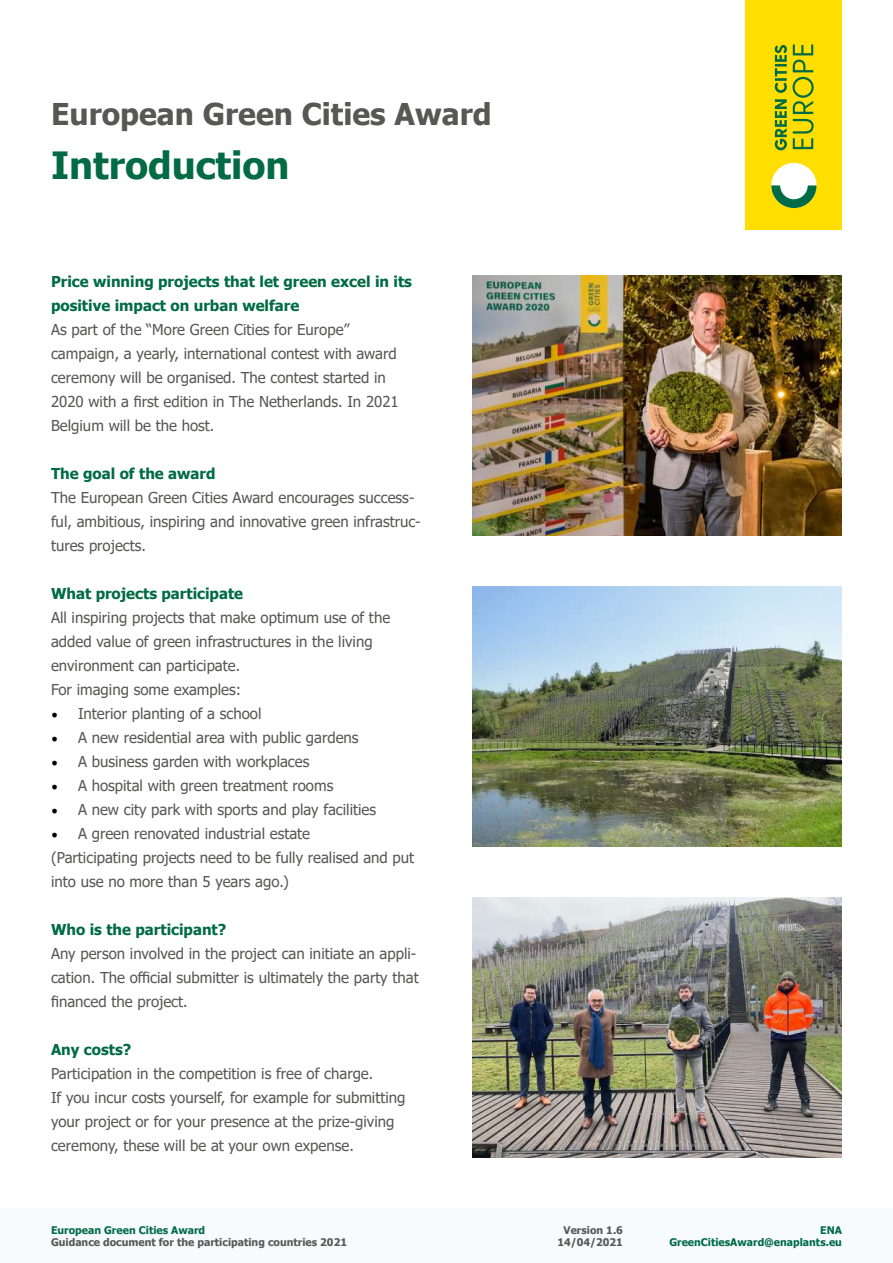
<style>
.page{position:relative;width:893px;height:1263px;background:#fff}
.page>*{position:absolute;margin:0;border:0;box-sizing:border-box;transform-origin:0 0}
.t1{font:700 37.5px "Tahoma";color:#026b45}
.t2{font:700 30px "Tahoma";color:#575756}
.t3{font:15px/24px "Tahoma";color:#575756}
.t4{font:700 15px/24px "Tahoma";color:#006b45}
.t5{font:700 10.5px/12.6px "Tahoma";color:#575756;text-align:center}
.t6{font:700 10.5px/12.6px "Tahoma";color:#006b45;text-align:right}
.s1{font-family:"Minion Pro";font-size:18px;color:#000}
</style>
<div class="page">
<div style="left:0;top:1209px;width:893px;height:54px;background:#f7fbfd"></div>
<img style="left:472px;top:276px;width:370px;height:259px">
<img style="left:472px;top:587px;width:370px;height:260px">
<img style="left:472px;top:898px;width:370px;height:260px">
<div style="left:746px;top:0;width:96px;height:229px;background:#ffde00"></div>
<div style="left:771px;top:163px;width:45px;height:45px;background:#fff;border-radius:50%"></div>
<svg style="left:771px;top:185px;width:45px;height:23px"></svg>
<svg style="left:775px;top:44px;width:39px;height:106px"></svg>
<h2 class="t2" style="left:51px;top:93px;width:442px">European Green Cities Award</h2>
<h1 class="t1" style="left:51px;top:139px;width:240px">Introduction</h1>
<p class="t4" style="left:51px;top:270px;width:362px">Price winning projects that let green excel in its positive impact on urban welfare</p>
<p class="t3" style="left:51px;top:318px;width:349px">As part of the “More Green Cities for Europe” campaign, a yearly, international contest with award ceremony will be organised. The contest started in 2020 with a first edition in The Netherlands. In 2021<br>Belgium will be the host.</p>
<p class="t4" style="left:51px;top:462px;width:166px">The goal of the award</p>
<p class="t3" style="left:51px;top:486px;width:371px">The European Green Cities Award encourages success&shy;ful, ambitious, inspiring and innovative green infrastruc&shy;tures projects.</p>
<p class="t4" style="left:51px;top:582px;width:194px">What projects participate</p>
<p class="t3" style="left:51px;top:606px;width:341px">All inspiring projects that make optimum use of the added value of green infrastructures in the living environment can participate.<br>For imaging some examples:</p>
<p class="t3" style="left:51px;top:702px;width:212px"><span class="s1">•</span> Interior planting of a school</p>
<p class="t3" style="left:51px;top:726px;width:309px"><span class="s1">•</span> A new residential area with public gardens</p>
<p class="t3" style="left:51px;top:750px;width:260px"><span class="s1">•</span> A business garden with workplaces</p>
<p class="t3" style="left:51px;top:774px;width:284px"><span class="s1">•</span> A hospital with green treatment rooms</p>
<p class="t3" style="left:51px;top:798px;width:327px"><span class="s1">•</span> A new city park with sports and play facilities</p>
<p class="t3" style="left:51px;top:822px;width:365px"><span class="s1">•</span> A green renovated industrial estate<br>(Participating projects need to be fully realised and put into use no more than 5 years ago.)</p>
<p class="t4" style="left:51px;top:918px;width:177px">Who is the participant?</p>
<p class="t3" style="left:51px;top:942px;width:369px">Any person involved in the project can initiate an appli&shy;cation. The official submitter is ultimately the party that financed the project.</p>
<p class="t4" style="left:51px;top:1038px;width:82px">Any costs?</p>
<p class="t3" style="left:51px;top:1062px;width:356px">Participation in the competition is free of charge.<br>If you incur costs yourself, for example for submitting your project or for your presence at the prize-giving ceremony, these will be at your own expense.</p>
<p class="t6" style="left:51px;top:1224px;width:156px">European Green Cities Award</p>
<p class="t5" style="left:51px;top:1236px;width:298px">Guidance document for the participating countries 2021</p>
<p class="t5" style="left:557px;top:1224px;width:67px">Version 1.6<br>14/04/2021</p>
<p class="t6" style="left:669px;top:1224px;width:174px">ENA<br>GreenCitiesAward@enaplants.eu</p>
</div>
